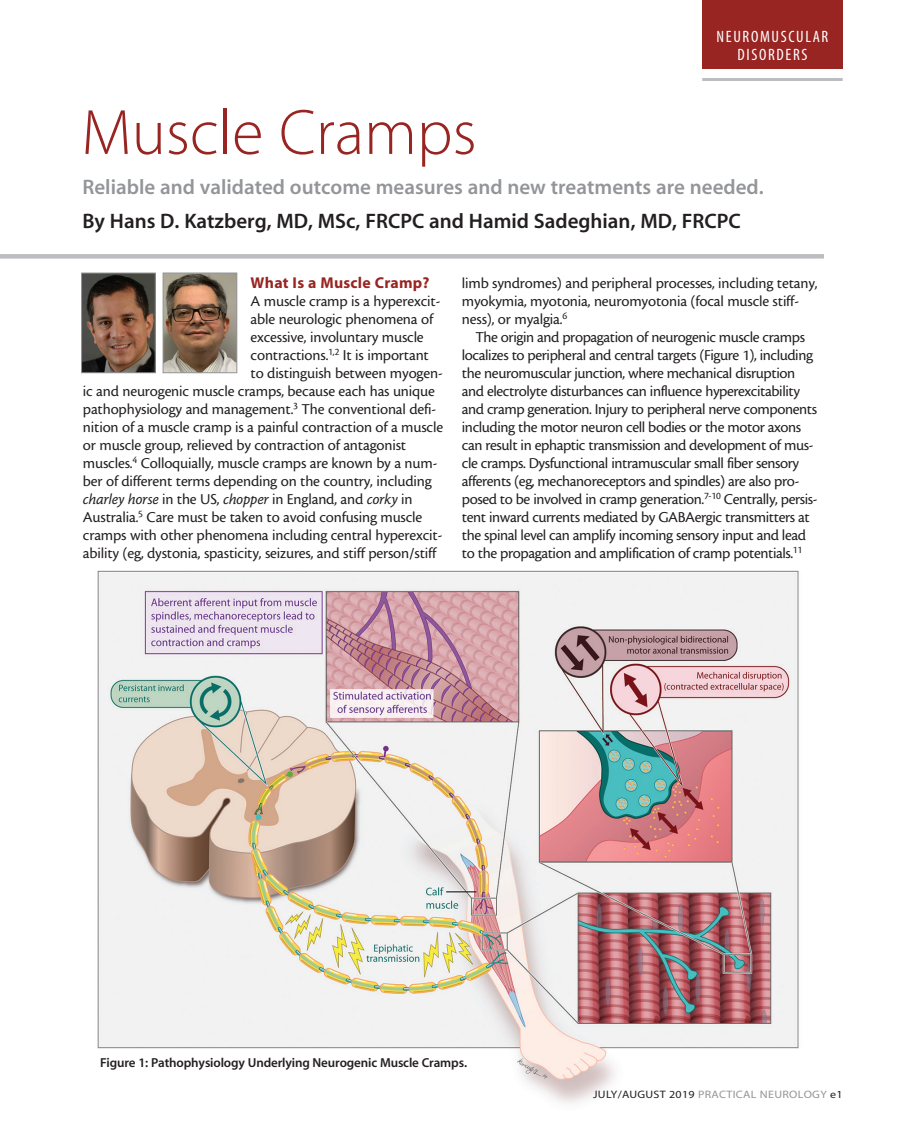
<style>
.page{position:relative;width:905px;height:1134px;background:#fff}
.page>*{position:absolute;margin:0;border:0;box-sizing:border-box;transform-origin:0 0}
.headline{font:64.5px "Myriad MM 215 600";color:#982522}
.deck{font:21px "Myriad MM 565 600";color:#939598}
.author{font:21px "Myriad MM 565 600";color:#231f20}
.t1{font:16.5px/18.3px "Myriad MM 400 300";letter-spacing:.1em;color:#fff;text-align:center}
.body{font:15.75px/18px "Cronos MM 408 10";letter-spacing:-.01em;color:#231f20}
.body-2{font:15.75px "Cronos MM It 408 10";letter-spacing:-.01em;color:#231f20}
.subhead{font:15.75px "Myriad MM 700 600";letter-spacing:.015em;color:#982522}
.t2{font:13.05px "Myriad MM 565 600";letter-spacing:-.01em;color:#231f20}
.t3{font:10.8px "Myriad MM 400 600";letter-spacing:.025em;color:#939598;scale:1.11 1}
.s1{font-family:"Cronos MM 408 10"}
.s2{color:#231f20}
</style>
<div class="page">
<div style="left:702px;top:0;width:140px;height:69px;background:#982522"></div>
<hr style="left:702px;top:78px;width:140px;height:3px;background:#bcbdc0">
<img style="left:97px;top:570px;width:702px;height:533px">
<div style="left:0;top:254px;width:824px;height:5px;background:#bcbdc0"></div>
<img style="left:83px;top:275px;width:71px;height:96px">
<div style="left:81px;top:273px;width:75px;height:100px;border:1px solid #939598"></div>
<img style="left:165px;top:275px;width:70px;height:96px">
<div style="left:163px;top:273px;width:74px;height:100px;border:1px solid #939598"></div>
<p class="t1" style="left:716px;top:28px;width:113px">NEUROMUSCULAR<br>DISORDERS</p>
<p class="headline" style="left:81px;top:101px;width:396px">Muscle Cramps</p>
<p class="deck" style="left:82px;top:176px;width:682px">Reliable and validated outcome measures and new treatments are needed.</p>
<p class="author" style="left:82px;top:211px;width:660px">By Hans D. Katzberg, MD, MSc, FRCPC and Hamid Sadeghian, MD, FRCPC</p>
<p class="subhead" style="left:251px;top:275px;width:180px">What Is a Muscle Cramp?</p>
<p class="body" style="left:251px;top:292px;width:191px">A muscle cramp is a hyperexcit-</p>
<p class="body" style="left:251px;top:310px;width:184px">able neurologic phenomena of</p>
<p class="body" style="left:251px;top:328px;width:175px">excessive, involuntary muscle</p>
<p class="body" style="left:251px;top:346px;width:180px">contractions.<sup>1,2</sup> It is important</p>
<p class="body" style="left:251px;top:364px;width:194px">to distinguish between myogen-</p>
<p class="body" style="left:83px;top:382px;width:353px">ic and neurogenic muscle cramps, because each has unique</p>
<p class="body" style="left:83px;top:400px;width:355px">pathophysiology and management.<sup>3</sup> The conventional defi-</p>
<p class="body" style="left:83px;top:418px;width:361px">nition of a muscle cramp is a painful contraction of a muscle</p>
<p class="body" style="left:83px;top:436px;width:325px">or muscle group, relieved by contraction of antagonist</p>
<p class="body" style="left:83px;top:454px;width:356px">muscles.<sup>4</sup> Colloquially, muscle cramps are known by a num-</p>
<p class="body" style="left:83px;top:472px;width:350px">ber of different terms depending on the country, including</p>
<p class="body-2" style="left:83px;top:491px;width:331px">charley horse <span class="s1">in the US,</span> chopper <span class="s1">in England, and</span> corky <span class="s1">in</span></p>
<p class="body" style="left:83px;top:508px;width:341px">Australia.<sup>5</sup> Care must be taken to avoid confusing muscle</p>
<p class="body" style="left:83px;top:526px;width:361px">cramps with other phenomena including central hyperexcit-</p>
<p class="body" style="left:83px;top:544px;width:355px">ability (eg, dystonia, spasticity, seizures, and stiff person/stiff</p>
<p class="body" style="left:462px;top:274px;width:357px">limb syndromes) and peripheral processes, including tetany, myokymia, myotonia, neuromyotonia (focal muscle stiff&shy;ness), or myalgia.<sup>6</sup></p>
<p class="body" style="left:462px;top:328px;width:357px;text-indent:14px">The origin and propagation of neurogenic muscle cramps localizes to peripheral and central targets (Figure 1), including the neuromuscular junction, where mechanical disruption and electrolyte disturbances can influence hyperexcitability and cramp generation. Injury to peripheral nerve components including the motor neuron cell bodies or the motor axons can result in ephaptic transmission and development of mus&shy;cle cramps. Dysfunctional intramuscular small fiber sensory afferents (eg, mechanoreceptors and spindles) are also pro&shy;posed to be involved in cramp generation.<sup>7-10</sup> Centrally, persis&shy;tent inward currents mediated by GABAergic transmitters at the spinal level can amplify incoming sensory input and lead to the propagation and amplification of cramp potentials.<sup>11</sup></p>
<p class="t2" style="left:100px;top:1056px;width:368px">Figure 1: Pathophysiology Underlying Neurogenic Muscle Cramps.</p>
<p class="t3" style="left:593px;top:1089px;width:226px"><span class="s2">JULY/AUGUST 2019</span> PRACTICAL NEUROLOGY <span class="s2">e1</span></p>
</div>
